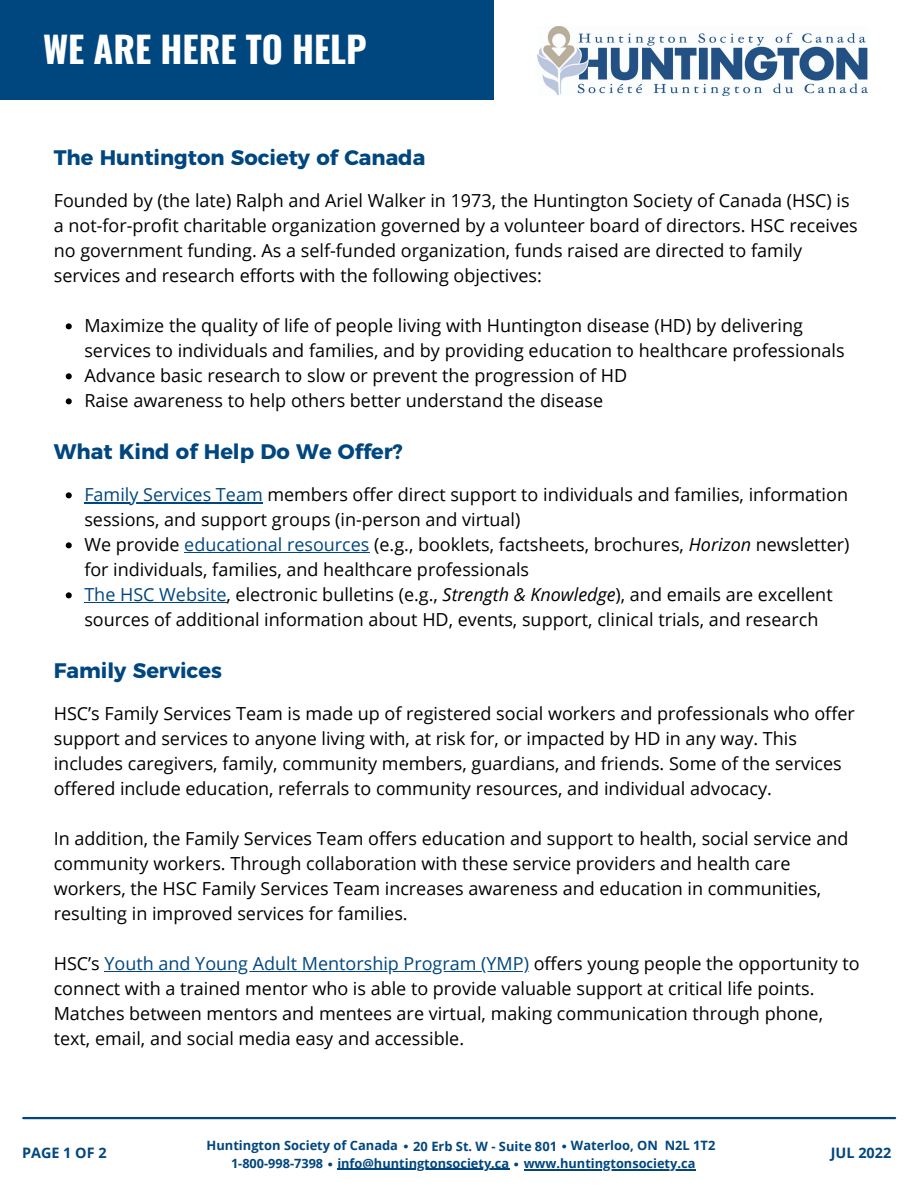
<style>
.page{position:relative;width:918px;height:1188px;background:#fff}
.page>*{position:absolute;margin:0;border:0;box-sizing:border-box;transform-origin:0 0}
.t1{font:700 36.15px "Oswald";color:#fff}
.t2{font:700 22.35px "Open Sans";color:#00467f}
.t3{font:700 21px "Montserrat";color:#00467f}
.t4{font:18px/25px "Open Sans";color:#000}
.t5{font:700 14.4px "Open Sans";color:#00467f}
.t6{font:700 12.9px "Open Sans";color:#00467f}
.t7{font:700 12.75px "Open Sans";color:#00467f}
.s1{color:#00467f}
.s2{font-style:italic}
</style>
<div class="page">
<div style="left:0;top:0;width:493px;height:99px;background:#00467f"></div>
<img style="left:537px;top:27px;width:331px;height:68px">
<hr style="left:337px;top:1169px;width:172px;height:1px;background:#00467f">
<hr style="left:524px;top:1169px;width:172px;height:1px;background:#00467f">
<hr style="left:23px;top:1117px;width:872px;height:2px;background:#00467f">
<svg style="left:66px;top:323px;width:6px;height:6px"></svg>
<svg style="left:66px;top:373px;width:6px;height:6px"></svg>
<svg style="left:66px;top:398px;width:6px;height:6px"></svg>
<svg style="left:66px;top:492px;width:6px;height:6px"></svg>
<hr style="left:84px;top:502px;width:179px;height:1px;background:#00467f">
<svg style="left:66px;top:542px;width:6px;height:6px"></svg>
<hr style="left:184px;top:552px;width:186px;height:1px;background:#00467f">
<svg style="left:66px;top:592px;width:6px;height:6px"></svg>
<hr style="left:84px;top:602px;width:143px;height:1px;background:#00467f">
<hr style="left:105px;top:971px;width:424px;height:1px;background:#00467f">
<h1 class="t1" style="left:43px;top:21px;width:325px">WE ARE HERE TO HELP</h1>
<p class="t3" style="left:54px;top:145px;width:373px">The Huntington Society of Canada</p>
<p class="t4" style="left:54px;top:188px;width:806px">Founded by (the late) Ralph and Ariel Walker in 1973, the Huntington Society of Canada (HSC) is a not-for-profit charitable organization governed by a volunteer board of directors. HSC receives no government funding. As a self-funded organization, funds raised are directed to family services and research efforts with the following objectives:</p>
<p class="t4" style="left:84px;top:313px;width:762px">Maximize the quality of life of people living with Huntington disease (HD) by delivering services to individuals and families, and by providing education to healthcare professionals Advance basic research to slow or prevent the progression of HD<br>Raise awareness to help others better understand the disease</p>
<p class="t3" style="left:54px;top:439px;width:351px">What Kind of Help Do We Offer?</p>
<p class="t4" style="left:84px;top:482px;width:767px"><span class="s1">Family Services Team</span> members offer direct support to individuals and families, information sessions, and support groups (in-person and virtual)<br>We provide <span class="s1">educational resources</span> (e.g., booklets, factsheets, brochures, <span class="s2">Horizon</span> newsletter) for individuals, families, and healthcare professionals<br><span class="s1">The HSC Website</span>, electronic bulletins (e.g., <span class="s2">Strength &amp; Knowledge</span>), and emails are excellent sources of additional information about HD, events, support, clinical trials, and research</p>
<p class="t3" style="left:54px;top:658px;width:170px">Family Services</p>
<p class="t4" style="left:54px;top:701px;width:803px">HSC’s Family Services Team is made up of registered social workers and professionals who offer support and services to anyone living with, at risk for, or impacted by HD in any way. This includes caregivers, family, community members, guardians, and friends. Some of the services offered include education, referrals to community resources, and individual advocacy.</p>
<p class="t4" style="left:54px;top:826px;width:796px">In addition, the Family Services Team offers education and support to health, social service and community workers. Through collaboration with these service providers and health care workers, the HSC Family Services Team increases awareness and education in communities, resulting in improved services for families.</p>
<p class="t4" style="left:54px;top:951px;width:808px">HSC’s <span class="s1">Youth and Young Adult Mentorship Program (YMP)</span> offers young people the opportunity to connect with a trained mentor who is able to provide valuable support at critical life points.<br>Matches between mentors and mentees are virtual, making communication through phone, text, email, and social media easy and accessible.</p>
<p class="t5" style="left:22px;top:1142px;width:86px">PAGE 1 OF 2</p>
<p class="t6" style="left:207px;top:1137px;width:510px">Huntington Society of Canada <sup>.</sup> 20 Erb St. W - Suite 801 Waterloo, ON N2L 1T2</p>
<p class="t7" style="left:231px;top:1154px;width:466px">1-800-998-7398 info@huntingtonsociety.ca www.huntingtonsociety.ca</p>
<p class="t2" style="left:561px;top:1124px;width:8px">.</p>
<p class="t2" style="left:327px;top:1142px;width:8px">.</p>
<p class="t2" style="left:513px;top:1142px;width:8px">.</p>
<p class="t5" style="left:831px;top:1142px;width:62px">JUL 2022</p>
</div>
